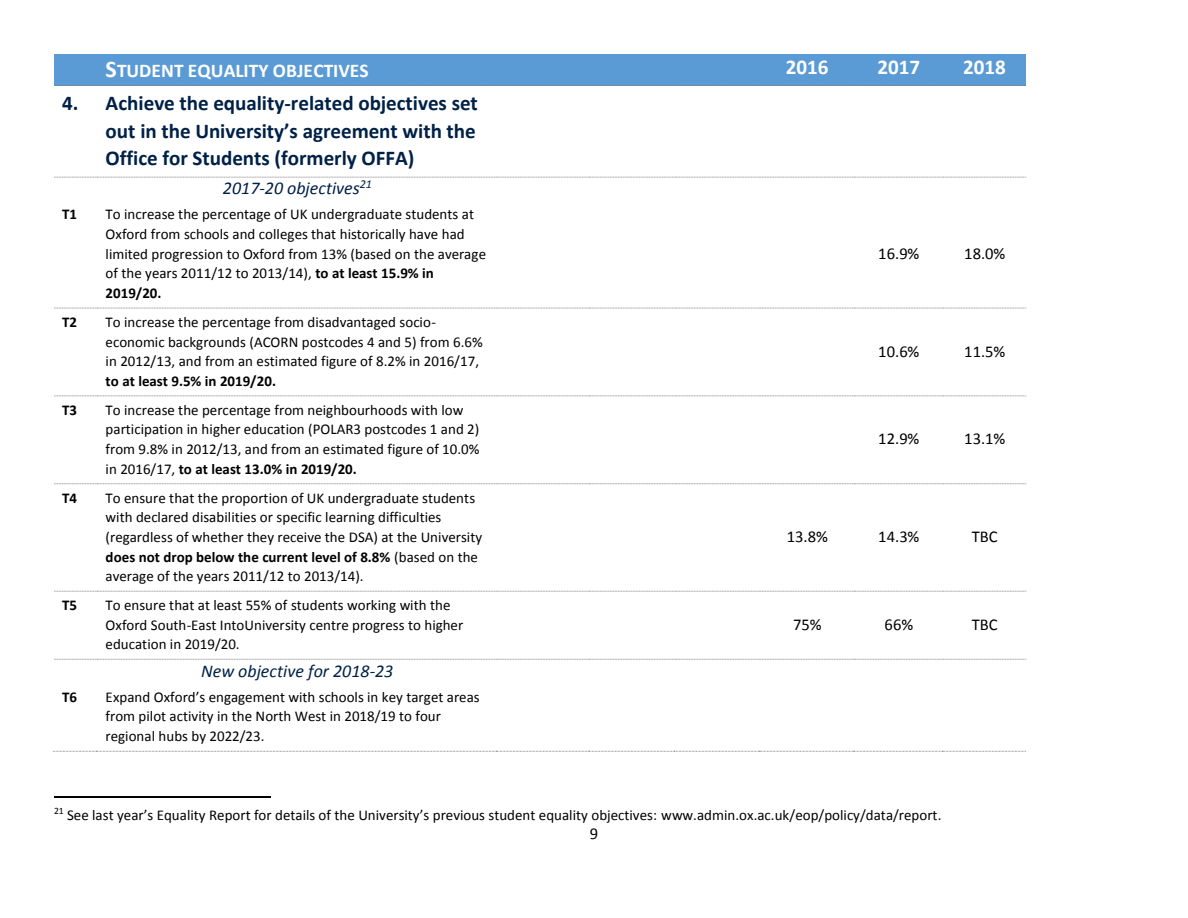
<style>
.page{position:relative;width:1188px;height:918px;background:#fff}
.page>*{position:absolute;margin:0;border:0;box-sizing:border-box;transform-origin:0 0}
.t1{font:700 21px/27.5px "Calibri";color:#002147;text-align:justify}
.t2{font:700 21px "Calibri";letter-spacing:-.005em;color:#fff}
.t3{font:700 19.5px "Calibri";color:#fff}
.t4{font:italic 18px "Calibri";color:#002147}
.t5{font:16.5px "Calibri";letter-spacing:.005em;color:#000}
.t6{font:15px/19.6px "Calibri";color:#000}
.t7{font:700 15px "Calibri";color:#000}
.s1{font-size:24px}
.s2{font-weight:700}
</style>
<div class="page">
<div style="left:54px;top:54px;width:44px;height:31px;background:#5b9bd5"></div>
<div style="left:98px;top:54px;width:399px;height:31px;background:#5b9bd5"></div>
<div style="left:497px;top:54px;width:93px;height:31px;background:#5b9bd5"></div>
<div style="left:590px;top:54px;width:85px;height:31px;background:#5b9bd5"></div>
<div style="left:675px;top:54px;width:85px;height:31px;background:#5b9bd5"></div>
<div style="left:760px;top:54px;width:95px;height:31px;background:#5b9bd5"></div>
<div style="left:855px;top:54px;width:88px;height:31px;background:#5b9bd5"></div>
<div style="left:943px;top:54px;width:83px;height:31px;background:#5b9bd5"></div>
<svg style="left:54px;top:85px;width:972px;height:1px"></svg>
<svg style="left:54px;top:177px;width:972px;height:1px"></svg>
<svg style="left:54px;top:308px;width:972px;height:1px"></svg>
<svg style="left:54px;top:396px;width:972px;height:1px"></svg>
<svg style="left:54px;top:483px;width:972px;height:1px"></svg>
<svg style="left:54px;top:591px;width:972px;height:1px"></svg>
<svg style="left:54px;top:659px;width:972px;height:1px"></svg>
<svg style="left:53px;top:751px;width:973px;height:1px"></svg>
<hr style="left:54px;top:797px;width:216px;height:1px;background:#000">
<p class="t3" style="left:106px;top:62px;width:264px"><span class="s1">S</span>TUDENT EQUALITY OBJECTIVES</p>
<p class="t2" style="left:786px;top:58px;width:44px">2016</p>
<p class="t2" style="left:878px;top:58px;width:44px">2017</p>
<p class="t2" style="left:963px;top:58px;width:44px">2018</p>
<p class="t1" style="left:62px;top:91px;width:18px">4.</p>
<p class="t1" style="left:106px;top:91px;width:374px">Achieve the equality-related objectives set out in the University’s agreement with the Office for Students (formerly OFFA)</p>
<p class="t4" style="left:223px;top:181px;width:151px">2017-20 objectives<sup>21</sup></p>
<p class="t7" style="left:62px;top:208px;width:16px">T1</p>
<p class="t6" style="left:106px;top:206px;width:382px">To increase the percentage of UK undergraduate students at Oxford from schools and colleges that historically have had limited progression to Oxford from 13% (based on the average of the years 2011/12 to 2013/14), <span class="s2">to at least 15.9% in 2019/20.</span></p>
<p class="t7" style="left:62px;top:316px;width:16px">T2</p>
<p class="t6" style="left:106px;top:313px;width:379px">To increase the percentage from disadvantaged socio&shy;economic backgrounds (ACORN postcodes 4 and 5) from 6.6% in 2012/13, and from an estimated figure of 8.2% in 2016/17, <span class="s2">to at least 9.5% in 2019/20.</span></p>
<p class="t7" style="left:62px;top:404px;width:16px">T3</p>
<p class="t6" style="left:106px;top:401px;width:376px">To increase the percentage from neighbourhoods with low participation in higher education (POLAR3 postcodes 1 and 2) from 9.8% in 2012/13, and from an estimated figure of 10.0% in 2016/17, <span class="s2">to at least 13.0% in 2019/20.</span></p>
<p class="t7" style="left:62px;top:491px;width:16px">T4</p>
<p class="t6" style="left:106px;top:489px;width:378px">To ensure that the proportion of UK undergraduate students with declared disabilities or specific learning difficulties (regardless of whether they receive the DSA) at the University <span class="s2">does not drop below the current level of 8.8%</span> (based on the average of the years 2011/12 to 2013/14).</p>
<p class="t7" style="left:62px;top:599px;width:16px">T5</p>
<p class="t6" style="left:106px;top:597px;width:359px">To ensure that at least 55% of students working with the<br>Oxford South-East IntoUniversity centre progress to higher education in 2019/20.</p>
<p class="t4" style="left:201px;top:663px;width:194px">New objective for 2018-23</p>
<p class="t7" style="left:62px;top:691px;width:16px">T6</p>
<p class="t6" style="left:106px;top:688px;width:376px">Expand Oxford’s engagement with schools in key target areas from pilot activity in the North West in 2018/19 to four regional hubs by 2022/23.</p>
<p class="t5" style="left:878px;top:247px;width:43px">16.9%</p>
<p class="t5" style="left:964px;top:247px;width:43px">18.0%</p>
<p class="t5" style="left:878px;top:344px;width:43px">10.6%</p>
<p class="t5" style="left:964px;top:344px;width:43px">11.5%</p>
<p class="t5" style="left:878px;top:432px;width:43px">12.9%</p>
<p class="t5" style="left:964px;top:432px;width:43px">13.1%</p>
<p class="t5" style="left:787px;top:530px;width:43px">13.8%</p>
<p class="t5" style="left:878px;top:530px;width:43px">14.3%</p>
<p class="t5" style="left:972px;top:530px;width:27px">TBC</p>
<p class="t5" style="left:793px;top:618px;width:30px">75%</p>
<p class="t5" style="left:885px;top:618px;width:30px">66%</p>
<p class="t5" style="left:972px;top:618px;width:27px">TBC</p>
<p class="t6" style="left:54px;top:806px;width:889px"><sup>21</sup> See last year’s Equality Report for details of the University’s previous student equality objectives: www.admin.ox.ac.uk/eop/policy/data/report.</p>
<p class="t5" style="left:590px;top:827px;width:10px">9</p>
</div>
